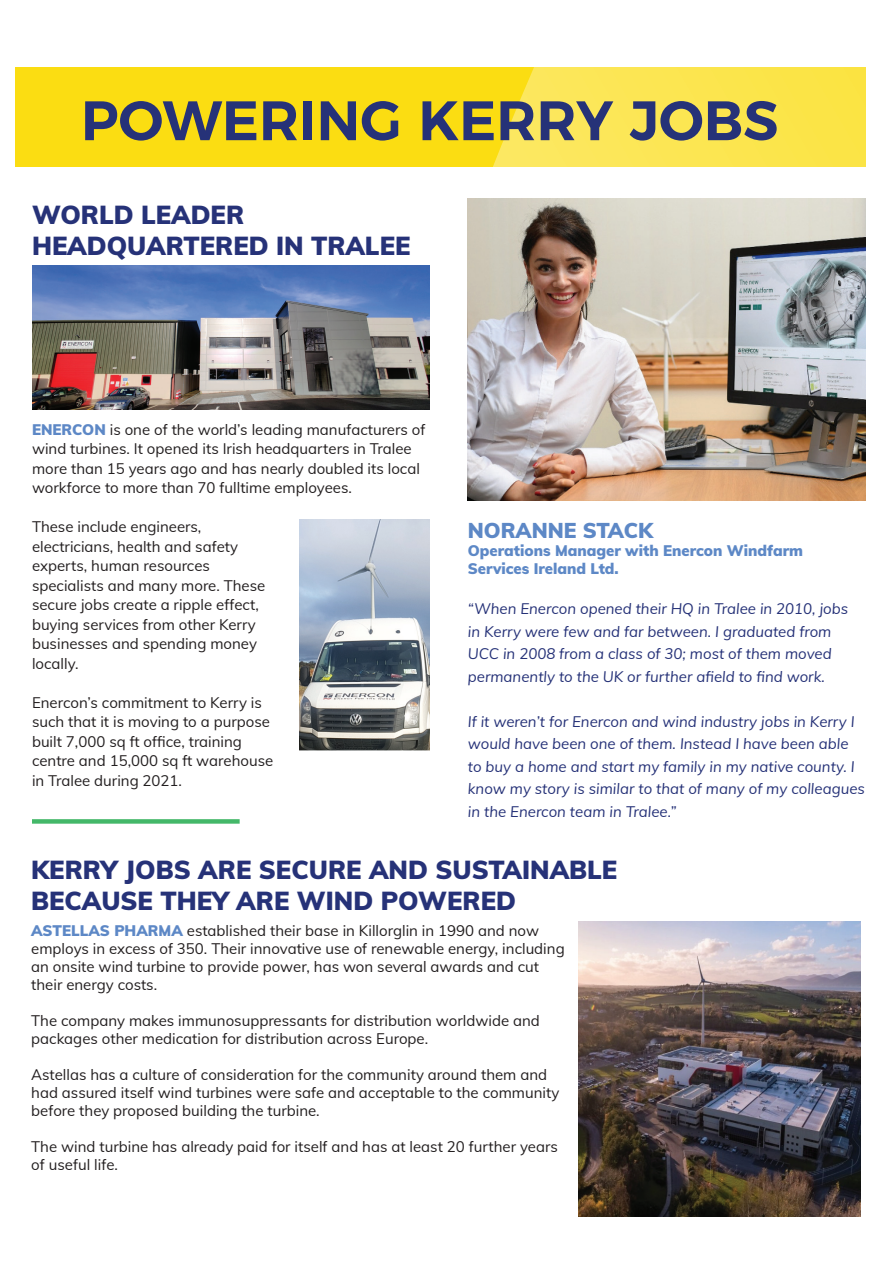
<style>
.page{position:relative;width:893px;height:1263px;background:#fff}
.page>*{position:absolute;margin:0;border:0;box-sizing:border-box;transform-origin:0 0}
.t1{font:600 55.5px "Montserrat";color:#263278}
.t2{font:900 25.5px/30.6px "Mulish";color:#263278}
.t3{font:900 21px "Mulish";color:#5d88c6}
.t4{font:15px/19.5px "Mulish";color:#231f20}
.t5{font:italic 15px/22.5px "Mulish";color:#263278}
.t6{font:900 15px/18px "Mulish";color:#5d88c6}
.s1{font-weight:900;color:#5d88c6}
</style>
<div class="page">
<div style="left:15px;top:67px;width:850px;height:100px;background:#fbdd12"></div>
<svg style="left:493px;top:67px;width:372px;height:100px;background:#fbe54d"></svg>
<img style="left:300px;top:519px;width:130px;height:232px">
<div style="left:32px;top:819px;width:208px;height:5px;background:#44b869"></div>
<img style="left:32px;top:266px;width:398px;height:143px">
<img style="left:468px;top:199px;width:397px;height:302px">
<img style="left:579px;top:922px;width:282px;height:294px">
<h1 class="t1" style="left:81px;top:75px;width:699px">POWERING KERRY JOBS</h1>
<h2 class="t2" style="left:32px;top:199px;width:380px">WORLD LEADER<br>HEADQUARTERED IN TRALEE</h2>
<p class="t4" style="left:32px;top:419px;width:395px"><span class="s1">ENERCON</span> is one of the world’s leading manufacturers of wind turbines. It opened its Irish headquarters in Tralee more than 15 years ago and has nearly doubled its local workforce to more than 70 fulltime employees.</p>
<p class="t4" style="left:32px;top:516px;width:235px">These include engineers, electricians, health and safety experts, human resources specialists and many more. These secure jobs create a ripple effect, buying services from other Kerry businesses and spending money locally.</p>
<p class="t4" style="left:32px;top:692px;width:243px">Enercon’s commitment to Kerry is such that it is moving to a purpose built 7,000 sq ft office, training centre and 15,000 sq ft warehouse in Tralee during 2021.</p>
<h3 class="t3" style="left:468px;top:515px;width:187px">NORANNE STACK</h3>
<p class="t6" style="left:468px;top:541px;width:337px">Operations Manager with Enercon Windfarm<br>Services Ireland Ltd.</p>
<p class="t5" style="left:468px;top:597px;width:382px">“When Enercon opened their HQ in Tralee in 2010, jobs in Kerry were few and far between. I graduated from UCC in 2008 from a class of 30; most of them moved permanently to the UK or further afield to find work.</p>
<p class="t5" style="left:468px;top:709px;width:399px">If it weren’t for Enercon and wind industry jobs in Kerry I would have been one of them. Instead I have been able to buy a home and start my family in my native county. I know my story is similar to that of many of my colleagues in the Enercon team in Tralee.”</p>
<h2 class="t2" style="left:31px;top:854px;width:588px">KERRY JOBS ARE SECURE AND SUSTAINABLE<br>BECAUSE THEY ARE WIND POWERED</h2>
<p class="t4" style="left:31px;top:921px;width:535px;line-height:18px"><span class="s1">ASTELLAS PHARMA</span> established their base in Killorglin in 1990 and now employs in excess of 350. Their innovative use of renewable energy, including an onsite wind turbine to provide power, has won several awards and cut their energy costs.</p>
<p class="t4" style="left:31px;top:1011px;width:510px;line-height:18px">The company makes immunosuppressants for distribution worldwide and packages other medication for distribution across Europe.</p>
<p class="t4" style="left:31px;top:1065px;width:530px;line-height:18px">Astellas has a culture of consideration for the community around them and had assured itself wind turbines were safe and acceptable to the community before they proposed building the turbine.</p>
<p class="t4" style="left:31px;top:1137px;width:528px;line-height:18px">The wind turbine has already paid for itself and has at least 20 further years of useful life.</p>
</div>
